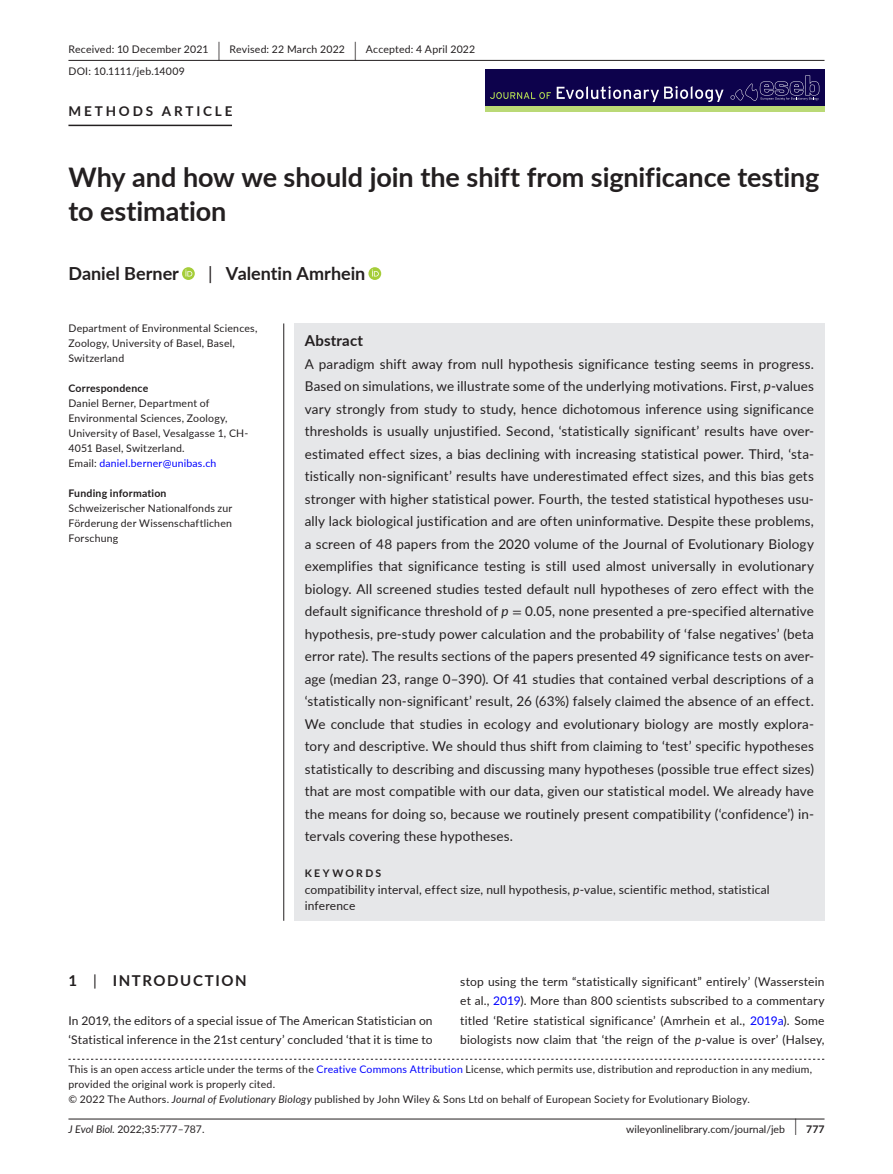
<style>
.page{position:relative;width:893px;height:1174px;background:#fff}
.page>*{position:absolute;margin:0;border:0;box-sizing:border-box;transform-origin:0 0}
.t1{font:700 27px/34.5px "Lato";letter-spacing:-.005em;color:#231f20}
.t2{font:700 18px "Lato";color:#231f20}
.t3{font:700 15px "Lato";letter-spacing:.1em;color:#231f20}
.t4{font:700 15px "Lato";letter-spacing:.015em;color:#231f20}
.t5{font:13.5px/22.5px "Lato";letter-spacing:.01em;color:#231f20;text-align:justify}
.t6{font:700 13.5px "Lato";letter-spacing:.21em;color:#231f20}
.t7{font:12px/19.5px "Lato";letter-spacing:.015em;color:#231f20}
.t8{font:10.5px/15px "Lato";letter-spacing:.02em;color:#231f20}
.t9{font:10.5px "Lato";color:#231f20}
.t10{font:700 10.5px "Lato";letter-spacing:.02em;color:#231f20}
.t11{font:700 10.5px "Lato";letter-spacing:.22em;color:#231f20}
.s1{font-size:19.65px}
.s2{font-weight:400}
.s3{color:#00f}
.s4{font-style:italic}
.s5{font-family:"STIX"}
.s6{font-size:17.4px}
.s7{font-weight:700}
</style>
<div class="page">
<hr style="left:68px;top:1118px;width:756px;height:1px;background:#231f20">
<div style="left:485px;top:70px;width:339px;height:42px;background:#0d024c"></div>
<div style="left:485px;top:107px;width:339px;height:5px;background:#bad976"></div>
<svg style="left:490px;top:92px;width:61px;height:7px"></svg>
<svg style="left:557px;top:86px;width:166px;height:16px"></svg>
<svg style="left:730px;top:75px;width:89px;height:26px"></svg>
<hr style="left:68px;top:60px;width:756px;height:1px;background:#231f20">
<hr style="left:68px;top:125px;width:164px;height:1px;background:#231f20">
<svg style="left:182px;top:267px;width:13px;height:13px"></svg>
<svg style="left:185px;top:269px;width:7px;height:7px"></svg>
<svg style="left:368px;top:267px;width:13px;height:13px"></svg>
<svg style="left:372px;top:269px;width:7px;height:7px"></svg>
<div style="left:294px;top:323px;width:530px;height:597px;background:#e6e7e9"></div>
<hr style="left:283px;top:323px;width:1px;height:597px;background:#231f20">
<svg style="left:68px;top:1058px;width:756px;height:1px"></svg>
<p class="t8" style="left:68px;top:38px;width:408px;line-height:21.8px">Received: 10 December 2021 <span class="s1">|</span> Revised: 22 March 2022 <span class="s1">|</span> Accepted: 4 April 2022<br>DOI: 10.1111/jeb.14009</p>
<p class="t6" style="left:68px;top:101px;width:166px">METHODS ARTICLE</p>
<h1 class="t1" style="left:68px;top:159px;width:752px">Why and how we should join the shift from significance testing to estimation</h1>
<h2 class="t2" style="left:68px;top:260px;width:112px">Daniel Berner</h2>
<h2 class="t2" style="left:208px;top:260px;width:159px"><span class="s2">|</span> Valentin Amrhein</h2>
<p class="t8" style="left:68px;top:320px;width:190px">Department of Environmental Sciences,<br>Zoology, University of Basel, Basel,<br>Switzerland</p>
<p class="t10" style="left:68px;top:380px;width:81px">Correspondence</p>
<p class="t8" style="left:68px;top:395px;width:181px">Daniel Berner, Department of<br>Environmental Sciences, Zoology,<br>University of Basel, Vesalgasse 1, CH-<br>4051 Basel, Switzerland.<br>Email: <span class="s3">daniel.berner@unibas.ch</span></p>
<p class="t10" style="left:68px;top:485px;width:100px">Funding information</p>
<p class="t8" style="left:68px;top:500px;width:165px;text-align:justify">Schweizerischer Nationalfonds zur Förderung der Wissenschaftlichen Forschung</p>
<p class="t4" style="left:305px;top:329px;width:60px">Abstract</p>
<p class="t5" style="left:305px;top:352px;width:511px">A paradigm shift away from null hypothesis significance testing seems in progress.<br>Based on simulations, we illustrate some of the underlying motivations. First, <span class="s4">p</span>-values vary strongly from study to study, hence dichotomous inference using significance thresholds is usually unjustified. Second, ‘statistically significant’ results have over&shy;estimated effect sizes, a bias declining with increasing statistical power. Third, ‘sta&shy;tistically non-significant’ results have underestimated effect sizes, and this bias gets stronger with higher statistical power. Fourth, the tested statistical hypotheses usu&shy;ally lack biological justification and are often uninformative. Despite these problems, a screen of 48 papers from the 2020 volume of the Journal of Evolutionary Biology exemplifies that significance testing is still used almost universally in evolutionary biology. All screened studies tested default null hypotheses of zero effect with the default significance threshold of <span class="s4">p</span> <span class="s5">=</span> 0.05, none presented a pre-specified alternative hypothesis, pre-study power calculation and the probability of ‘false negatives’ (beta error rate). The results sections of the papers presented 49 significance tests on aver&shy;age (median 23, range 0–390). Of 41 studies that contained verbal descriptions of a ‘statistically non-significant’ result, 26 (63%) falsely claimed the absence of an effect.<br>We conclude that studies in ecology and evolutionary biology are mostly explora&shy;tory and descriptive. We should thus shift from claiming to ‘test’ specific hypotheses statistically to describing and discussing many hypotheses (possible true effect sizes) that are most compatible with our data, given our statistical model. We already have the means for doing so, because we routinely present compatibility (‘confidence’) in&shy;tervals covering these hypotheses.</p>
<p class="t11" style="left:305px;top:865px;width:78px">KEYWORDS</p>
<p class="t7" style="left:305px;top:880px;width:466px;line-height:16.5px">compatibility interval, effect size, null hypothesis, <span class="s4">p</span>-value, scientific method, statistical inference</p>
<p class="t3" style="left:68px;top:969px;width:180px">1 <span class="s2">|</span> INTRODUCTION</p>
<p class="t7" style="left:68px;top:1010px;width:366px">In 2019, the editors of a special issue of The American Statistician on ‘Statistical inference in the 21st century’ concluded ‘that it is time to</p>
<p class="t7" style="left:460px;top:971px;width:366px;text-align:justify">stop using the term “statistically significant” entirely’ (Wasserstein et al., <span class="s3">2019</span>). More than 800 scientists subscribed to a commentary titled ‘Retire statistical significance’ (Amrhein et al., <span class="s3">2019a</span>). Some biologists now claim that ‘the reign of the <span class="s4">p</span>-value is over’ (Halsey,</p>
<p class="t8" style="left:68px;top:1061px;width:745px">This is an open access article under the terms of the <span class="s3">Creative Commons Attribution</span> License, which permits use, distribution and reproduction in any medium, provided the original work is properly cited.<br>© 2022 The Authors. <span class="s4">Journal of Evolutionary Biology</span> published by John Wiley &amp; Sons Ltd on behalf of European Society for Evolutionary Biology.</p>
<p class="t9" style="left:68px;top:1121px;width:138px"><span class="s4">J Evol Biol.</span> 2022;35:777–787.</p>
<p class="t9" style="left:626px;top:1121px;width:200px">wileyonlinelibrary.com/journal/jeb <span class="s6">|</span> <span class="s7">777</span></p>
</div>
